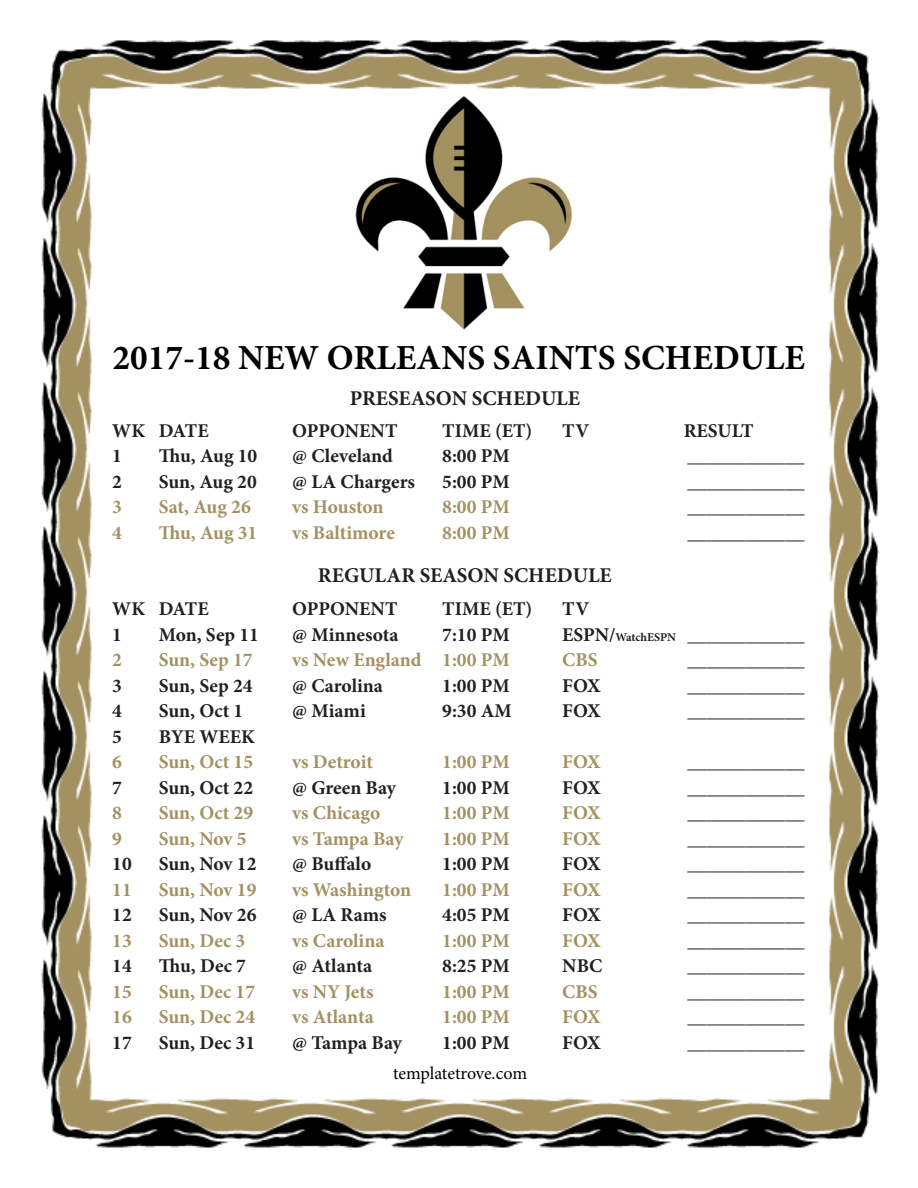
<style>
.page{position:relative;width:918px;height:1188px;background:#fff}
.page>*{position:absolute;margin:0;border:0;box-sizing:border-box;transform-origin:0 0}
.t1{font:700 35.25px "Minion Pro";color:#000}
.t2{font:700 21px "Minion Pro";color:#231f20}
.t3{font:700 19.5px "Minion Pro";color:#231f20}
.t4{font:700 19.5px "Minion Pro";color:#a39161}
.t5{font:18px "Minion Pro";letter-spacing:-.005em;color:#000}
.s1{font-size:12px}
</style>
<div class="page">
<img style="left:41px;top:40px;width:839px;height:1108px">
<img style="left:333px;top:94px;width:252px;height:236px">
<p class="t1" style="left:113px;top:333px;width:694px">2017-18 NEW ORLEANS SAINTS SCHEDULE</p>
<p class="t2" style="left:350px;top:384px;width:232px">PRESEASON SCHEDULE</p>
<p class="t3" style="left:112px;top:417px;width:98px">WK DATE</p>
<p class="t3" style="left:292px;top:417px;width:107px">OPPONENT</p>
<p class="t3" style="left:442px;top:417px;width:92px">TIME (ET)</p>
<p class="t3" style="left:562px;top:417px;width:28px">TV</p>
<p class="t3" style="left:684px;top:417px;width:71px">RESULT</p>
<p class="t3" style="left:112px;top:442px;width:11px">1</p>
<p class="t3" style="left:159px;top:442px;width:100px">Thu, Aug 10</p>
<p class="t3" style="left:292px;top:442px;width:102px">@ Cleveland</p>
<p class="t3" style="left:442px;top:442px;width:69px">8:00 PM</p>
<p class="t3" style="left:688px;top:442px;width:118px">____________</p>
<p class="t3" style="left:112px;top:468px;width:11px">2</p>
<p class="t3" style="left:159px;top:468px;width:99px">Sun, Aug 20</p>
<p class="t3" style="left:292px;top:468px;width:124px">@ LA Chargers</p>
<p class="t3" style="left:442px;top:468px;width:69px">5:00 PM</p>
<p class="t3" style="left:688px;top:468px;width:118px">____________</p>
<p class="t4" style="left:112px;top:493px;width:11px">3</p>
<p class="t4" style="left:159px;top:493px;width:94px">Sat, Aug 26</p>
<p class="t4" style="left:292px;top:493px;width:93px">vs Houston</p>
<p class="t4" style="left:442px;top:493px;width:69px">8:00 PM</p>
<p class="t3" style="left:688px;top:493px;width:118px">____________</p>
<p class="t4" style="left:112px;top:519px;width:11px">4</p>
<p class="t4" style="left:159px;top:519px;width:100px">Thu, Aug 31</p>
<p class="t4" style="left:292px;top:519px;width:104px">vs Baltimore</p>
<p class="t4" style="left:442px;top:519px;width:69px">8:00 PM</p>
<p class="t3" style="left:688px;top:519px;width:118px">____________</p>
<p class="t2" style="left:318px;top:561px;width:295px">REGULAR SEASON SCHEDULE</p>
<p class="t3" style="left:112px;top:595px;width:98px">WK DATE</p>
<p class="t3" style="left:292px;top:595px;width:107px">OPPONENT</p>
<p class="t3" style="left:442px;top:595px;width:92px">TIME (ET)</p>
<p class="t3" style="left:562px;top:595px;width:28px">TV</p>
<p class="t3" style="left:112px;top:621px;width:11px">1</p>
<p class="t3" style="left:159px;top:621px;width:102px">Mon, Sep 11</p>
<p class="t3" style="left:292px;top:621px;width:108px">@ Minnesota</p>
<p class="t3" style="left:442px;top:621px;width:69px">7:10 PM</p>
<p class="t3" style="left:562px;top:621px;width:244px">ESPN/<span class="s1">WatchESPN</span> ____________</p>
<p class="t4" style="left:112px;top:646px;width:11px">2</p>
<p class="t4" style="left:159px;top:646px;width:95px">Sun, Sep 17</p>
<p class="t4" style="left:292px;top:646px;width:219px">vs New England 1:00 PM</p>
<p class="t4" style="left:562px;top:646px;width:37px">CBS</p>
<p class="t3" style="left:688px;top:646px;width:118px">____________</p>
<p class="t3" style="left:112px;top:672px;width:11px">3</p>
<p class="t3" style="left:159px;top:672px;width:95px">Sun, Sep 24</p>
<p class="t3" style="left:292px;top:672px;width:92px">@ Carolina</p>
<p class="t3" style="left:442px;top:672px;width:69px">1:00 PM</p>
<p class="t3" style="left:562px;top:672px;width:40px">FOX</p>
<p class="t3" style="left:688px;top:672px;width:118px">____________</p>
<p class="t3" style="left:112px;top:697px;width:11px">4</p>
<p class="t3" style="left:159px;top:697px;width:86px">Sun, Oct 1</p>
<p class="t3" style="left:292px;top:697px;width:75px">@ Miami</p>
<p class="t3" style="left:442px;top:697px;width:71px">9:30 AM</p>
<p class="t3" style="left:562px;top:697px;width:40px">FOX</p>
<p class="t3" style="left:688px;top:697px;width:118px">____________</p>
<p class="t3" style="left:112px;top:723px;width:11px">5</p>
<p class="t3" style="left:159px;top:723px;width:98px">BYE WEEK</p>
<p class="t4" style="left:112px;top:748px;width:11px">6</p>
<p class="t4" style="left:159px;top:748px;width:96px">Sun, Oct 15</p>
<p class="t4" style="left:292px;top:748px;width:82px">vs Detroit</p>
<p class="t4" style="left:442px;top:748px;width:69px">1:00 PM</p>
<p class="t4" style="left:562px;top:748px;width:40px">FOX</p>
<p class="t3" style="left:688px;top:748px;width:118px">____________</p>
<p class="t3" style="left:112px;top:774px;width:11px">7</p>
<p class="t3" style="left:159px;top:774px;width:96px">Sun, Oct 22</p>
<p class="t3" style="left:292px;top:774px;width:105px">@ Green Bay</p>
<p class="t3" style="left:442px;top:774px;width:69px">1:00 PM</p>
<p class="t3" style="left:562px;top:774px;width:40px">FOX</p>
<p class="t3" style="left:688px;top:774px;width:118px">____________</p>
<p class="t4" style="left:112px;top:799px;width:11px">8</p>
<p class="t4" style="left:159px;top:799px;width:96px">Sun, Oct 29</p>
<p class="t4" style="left:292px;top:799px;width:90px">vs Chicago</p>
<p class="t4" style="left:442px;top:799px;width:69px">1:00 PM</p>
<p class="t4" style="left:562px;top:799px;width:40px">FOX</p>
<p class="t3" style="left:688px;top:799px;width:118px">____________</p>
<p class="t4" style="left:112px;top:825px;width:11px">9</p>
<p class="t4" style="left:159px;top:825px;width:89px">Sun, Nov 5</p>
<p class="t4" style="left:292px;top:825px;width:113px">vs Tampa Bay</p>
<p class="t4" style="left:442px;top:825px;width:69px">1:00 PM</p>
<p class="t4" style="left:562px;top:825px;width:40px">FOX</p>
<p class="t3" style="left:688px;top:825px;width:118px">____________</p>
<p class="t3" style="left:112px;top:850px;width:21px">10</p>
<p class="t3" style="left:159px;top:850px;width:99px">Sun, Nov 12</p>
<p class="t3" style="left:292px;top:850px;width:81px">@ Buffalo</p>
<p class="t3" style="left:442px;top:850px;width:69px">1:00 PM</p>
<p class="t3" style="left:562px;top:850px;width:40px">FOX</p>
<p class="t3" style="left:688px;top:850px;width:118px">____________</p>
<p class="t4" style="left:112px;top:876px;width:21px">11</p>
<p class="t4" style="left:159px;top:876px;width:99px">Sun, Nov 19</p>
<p class="t4" style="left:292px;top:876px;width:120px">vs Washington</p>
<p class="t4" style="left:442px;top:876px;width:69px">1:00 PM</p>
<p class="t4" style="left:562px;top:876px;width:40px">FOX</p>
<p class="t3" style="left:688px;top:876px;width:118px">____________</p>
<p class="t3" style="left:112px;top:901px;width:21px">12</p>
<p class="t3" style="left:159px;top:901px;width:99px">Sun, Nov 26</p>
<p class="t3" style="left:292px;top:901px;width:96px">@ LA Rams</p>
<p class="t3" style="left:442px;top:901px;width:69px">4:05 PM</p>
<p class="t3" style="left:562px;top:901px;width:40px">FOX</p>
<p class="t3" style="left:688px;top:901px;width:118px">____________</p>
<p class="t4" style="left:112px;top:927px;width:21px">13</p>
<p class="t4" style="left:159px;top:927px;width:88px">Sun, Dec 3</p>
<p class="t4" style="left:292px;top:927px;width:94px">vs Carolina</p>
<p class="t4" style="left:442px;top:927px;width:69px">1:00 PM</p>
<p class="t4" style="left:562px;top:927px;width:40px">FOX</p>
<p class="t3" style="left:688px;top:927px;width:118px">____________</p>
<p class="t3" style="left:112px;top:952px;width:21px">14</p>
<p class="t3" style="left:159px;top:952px;width:89px">Thu, Dec 7</p>
<p class="t3" style="left:292px;top:952px;width:81px">@ Atlanta</p>
<p class="t3" style="left:442px;top:952px;width:69px">8:25 PM</p>
<p class="t3" style="left:562px;top:952px;width:42px">NBC</p>
<p class="t3" style="left:688px;top:952px;width:118px">____________</p>
<p class="t4" style="left:112px;top:978px;width:21px">15</p>
<p class="t4" style="left:159px;top:978px;width:98px">Sun, Dec 17</p>
<p class="t4" style="left:292px;top:978px;width:83px">vs NY Jets</p>
<p class="t4" style="left:442px;top:978px;width:69px">1:00 PM</p>
<p class="t4" style="left:562px;top:978px;width:37px">CBS</p>
<p class="t3" style="left:688px;top:978px;width:118px">____________</p>
<p class="t4" style="left:112px;top:1003px;width:21px">16</p>
<p class="t4" style="left:159px;top:1003px;width:98px">Sun, Dec 24</p>
<p class="t4" style="left:292px;top:1003px;width:83px">vs Atlanta</p>
<p class="t4" style="left:442px;top:1003px;width:69px">1:00 PM</p>
<p class="t4" style="left:562px;top:1003px;width:40px">FOX</p>
<p class="t3" style="left:688px;top:1003px;width:118px">____________</p>
<p class="t3" style="left:112px;top:1029px;width:21px">17</p>
<p class="t3" style="left:159px;top:1029px;width:98px">Sun, Dec 31</p>
<p class="t3" style="left:292px;top:1029px;width:111px">@ Tampa Bay</p>
<p class="t3" style="left:442px;top:1029px;width:69px">1:00 PM</p>
<p class="t3" style="left:562px;top:1029px;width:40px">FOX</p>
<p class="t3" style="left:688px;top:1029px;width:118px">____________</p>
<p class="t5" style="left:393px;top:1061px;width:136px">templatetrove.com</p>
</div>
